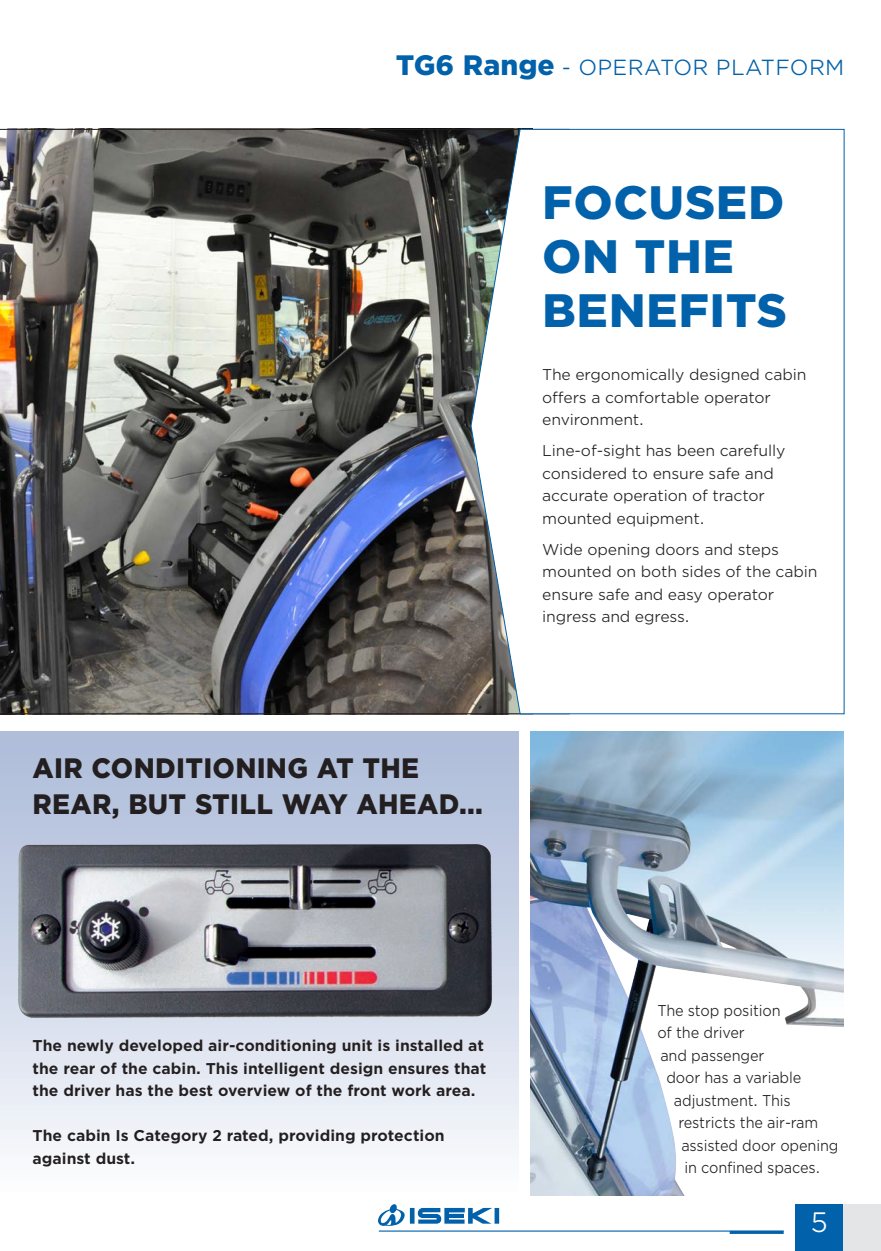
<style>
.page{position:relative;width:881px;height:1251px;background:#fff}
.page>*{position:absolute;margin:0;border:0;box-sizing:border-box;transform-origin:0 0}
.a_über_re{font:900 45px/54px "Gotham S Sm";letter-spacing:.01em;color:#0161aa}
.t1{font:900 27px/36px "Gotham S Sm";letter-spacing:.01em;color:#231f20;scale:.95 1}
.t2{font:27px "Gotham Office";color:#fff}
.t3{font:21px "Gotham Office";letter-spacing:.015em;color:#0161aa}
.a_flliess{font:15px/22.5px "Gotham Office";letter-spacing:-.01em;color:#231f20}
.t4{font:700 15px/22.5px "Gotham Office";color:#231f20}
.a_flliess-2{font:15px "Gotham Office";letter-spacing:-.01em;color:#231f20;scale:.92 1}
.s1{font-family:"Gotham S Sm";font-weight:900;font-size:27px}
</style>
<div class="page">
<div style="left:0;top:731px;width:519px;height:464px;background:linear-gradient(to bottom,#aab9d8,#fafbfd)"></div>
<img style="left:530px;top:731px;width:313px;height:464px">
<img style="left:0;top:129px;width:470px;height:585px">
<svg style="left:470px;top:128px;width:375px;height:586px"></svg>
<div style="left:795px;top:1204px;width:49px;height:47px;background:#0161aa"></div>
<svg style="left:378px;top:1204px;width:121px;height:22px"></svg>
<hr style="left:379px;top:1230px;width:405px;height:1px;background:#0161aa">
<hr style="left:730px;top:1231px;width:54px;height:3px;background:#0161aa">
<div style="left:843px;top:1204px;width:38px;height:47px;background:#e4e5e7"></div>
<img style="left:6px;top:831px;width:499px;height:205px">
<p class="t3" style="left:396px;top:53px;width:450px"><span class="s1">TG6 Range</span> - OPERATOR PLATFORM</p>
<p class="a_über_re" style="left:542px;top:175px;width:247px">FOCUSED<br>ON THE<br>BENEFITS</p>
<p class="t1" style="left:33px;top:749px;width:476px">AIR CONDITIONING AT THE<br>REAR, BUT STILL WAY AHEAD...</p>
<p class="a_flliess" style="left:542px;top:363px;width:266px">The ergonomically designed cabin offers a comfortable operator environment.</p>
<p class="a_flliess" style="left:542px;top:439px;width:245px">Line-of-sight has been carefully considered to ensure safe and accurate operation of tractor mounted equipment.</p>
<p class="a_flliess" style="left:542px;top:538px;width:277px">Wide opening doors and steps mounted on both sides of the cabin ensure safe and easy operator ingress and egress.</p>
<p class="t4" style="left:33px;top:1034px;width:455px">The newly developed air-conditioning unit is installed at the rear of the cabin. This intelligent design ensures that the driver has the best overview of the front work area.</p>
<p class="t4" style="left:33px;top:1124px;width:414px">The cabin Is Category 2 rated, providing protection against dust.</p>
<p class="a_flliess-2" style="left:657px;top:1000px;width:136px">The stop position</p>
<p class="a_flliess-2" style="left:657px;top:1023px;width:97px">of the driver</p>
<p class="a_flliess-2" style="left:660px;top:1045px;width:115px">and passenger</p>
<p class="a_flliess-2" style="left:666px;top:1068px;width:148px">door has a variable</p>
<p class="a_flliess-2" style="left:674px;top:1090px;width:129px">adjustment. This</p>
<p class="a_flliess-2" style="left:678px;top:1113px;width:154px">restricts the air-ram</p>
<p class="a_flliess-2" style="left:681px;top:1135px;width:172px">assisted door opening</p>
<p class="a_flliess-2" style="left:684px;top:1158px;width:149px">in confined spaces.</p>
<p class="t2" style="left:811px;top:1204px;width:19px">5</p>
</div>
